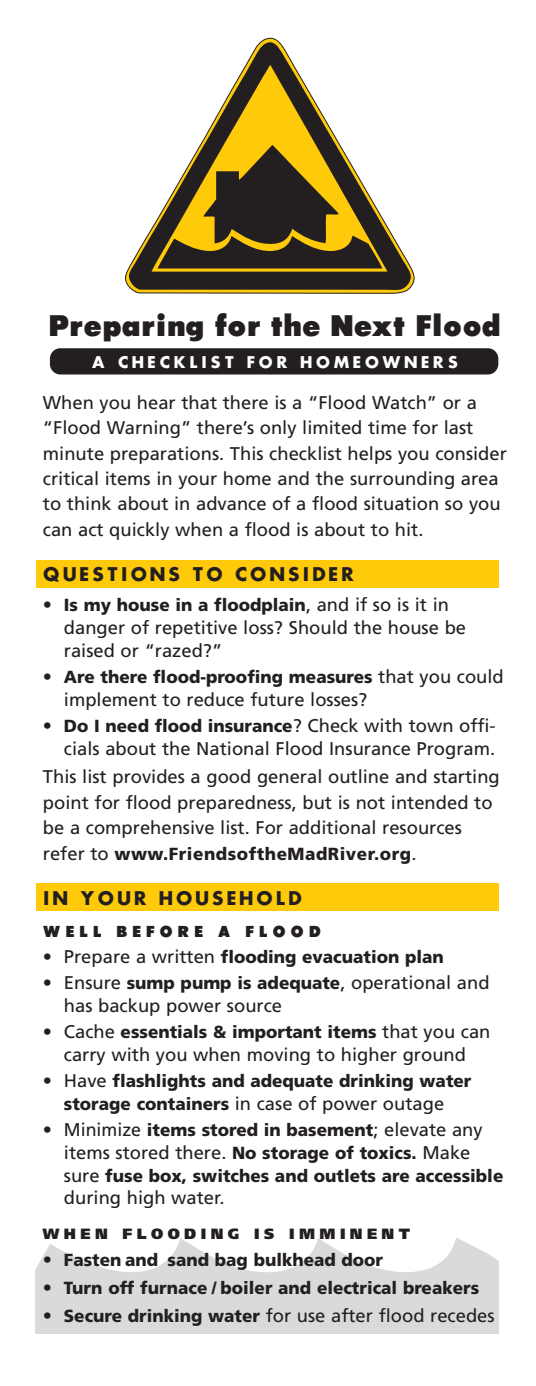
<style>
.page{position:relative;width:536px;height:1386px;background:#fff}
.page>*{position:absolute;margin:0;border:0;box-sizing:border-box;transform-origin:0 0}
.t1{font:800 26.25px "Futura";color:#231f20}
.t2{font:18.38px/25.4px "Frutiger";color:#231f20}
.t3{font:700 18.38px "Futura";letter-spacing:.145em;color:#231f20}
.t4{font:900 17.5px "Frutiger";color:#231f20}
.t5{font:900 17.5px "Frutiger";letter-spacing:.03em;color:#231f20}
.t6{font:700 15.75px "Futura";letter-spacing:.22em;color:#fff}
.t7{font:900 14.88px "Frutiger";letter-spacing:.295em;color:#231f20}
.t8{font:800 14px "Futura";letter-spacing:.345em;color:#231f20}
.s1{font-weight:400;font-size:18.38px}
.s2{font-weight:900;font-size:17.5px}
</style>
<div class="page">
<svg style="left:36px;top:1237px;width:462px;height:74px;fill:#d9dadc"></svg>
<div style="left:36px;top:1311px;width:462px;height:23px;background:#d9dadc"></div>
<div style="left:36px;top:883px;width:462px;height:28px;background:#feca0a"></div>
<div style="left:36px;top:560px;width:462px;height:28px;background:#feca0a"></div>
<div style="left:50px;top:348px;width:448px;height:26px;background:#231f20;border-radius:10px"></div>
<svg style="left:125px;top:38px;width:289px;height:256px"></svg>
<svg style="left:129px;top:42px;width:282px;height:248px"></svg>
<svg style="left:157px;top:145px;width:225px;height:124px;background:#796832"></svg>
<h1 class="t1" style="left:48px;top:312px;width:454px">Preparing for the Next Flood</h1>
<p class="t6" style="left:92px;top:353px;width:367px">A CHECKLIST FOR HOMEOWNERS</p>
<p class="t2" style="left:43px;top:391px;width:465px">When you hear that there is a “Flood Watch” or a “Flood Warning” there’s only limited time for last minute preparations. This checklist helps you consider critical items in your home and the surrounding area to think about in advance of a flood situation so you can act quickly when a flood is about to hit.</p>
<p class="t3" style="left:43px;top:564px;width:313px">QUESTIONS TO CONSIDER</p>
<p class="t4" style="left:43px;top:598px;width:407px"><span class="s1">•</span> Is my house in a floodplain<span class="s1">, and if so is it in</span></p>
<p class="t2" style="left:64px;top:617px;width:403px;line-height:22.8px">danger of repetitive loss? Should the house be raised or “razed?”</p>
<p class="t4" style="left:43px;top:670px;width:462px"><span class="s1">•</span> Are there flood-proofing measures <span class="s1">that you could</span></p>
<p class="t2" style="left:64px;top:688px;width:305px">implement to reduce future losses?</p>
<p class="t4" style="left:43px;top:719px;width:454px"><span class="s1">•</span> Do I need flood insurance<span class="s1">? Check with town offi-</span></p>
<p class="t2" style="left:43px;top:735px;width:458px;line-height:28.9px;text-align:right">cials about the National Flood Insurance Program.<br>This list provides a good general outline and starting</p>
<p class="t2" style="left:43px;top:791px;width:451px">point for flood preparedness, but is not intended to be a comprehensive list. For additional resources</p>
<p class="t5" style="left:43px;top:846px;width:375px"><span class="s1">refer to</span> www.FriendsoftheMadRiver.org<span class="s1">.</span></p>
<p class="t3" style="left:43px;top:888px;width:260px">IN YOUR HOUSEHOLD</p>
<p class="t8" style="left:43px;top:924px;width:279px">WELL BEFORE A FLOOD</p>
<p class="t4" style="left:43px;top:950px;width:402px"><span class="s1">• Prepare a written</span> flooding evacuation plan</p>
<p class="t2" style="left:64px;top:973px;width:427px;line-height:22.8px;text-indent:-21px">• Ensure <span class="s2">sump pump is adequate</span>, operational and has backup power source</p>
<p class="t4" style="left:43px;top:1025px;width:449px"><span class="s1">• Cache</span> essentials &amp; important items <span class="s1">that you can</span></p>
<p class="t2" style="left:64px;top:1043px;width:403px">carry with you when moving to higher ground</p>
<p class="t4" style="left:43px;top:1074px;width:430px"><span class="s1">• Have</span> flashlights and adequate drinking water</p>
<p class="t2" style="left:64px;top:1092px;width:382px"><span class="s2">storage containers</span> in case of power outage</p>
<p class="t4" style="left:43px;top:1123px;width:441px"><span class="s1">• Minimize</span> items stored in basement<span class="s1">; elevate any</span></p>
<p class="t2" style="left:64px;top:1141px;width:408px">items stored there. <span class="s2">No storage of toxics.</span> Make</p>
<p class="t4" style="left:64px;top:1168px;width:441px"><span class="s1">sure</span> fuse box, switches and outlets are accessible</p>
<p class="t2" style="left:64px;top:1187px;width:162px">during high water.</p>
<p class="t7" style="left:43px;top:1228px;width:368px">WHEN FLOODING IS IMMINENT</p>
<p class="t4" style="left:43px;top:1252px;width:341px"><span class="s1">•</span> Fasten and sand bag bulkhead door</p>
<p class="t4" style="left:43px;top:1280px;width:437px"><span class="s1">•</span> Turn off furnace / boiler and electrical breakers</p>
<p class="t2" style="left:43px;top:1304px;width:453px">• <span class="s2">Secure drinking water</span> for use after flood recedes</p>
</div>
